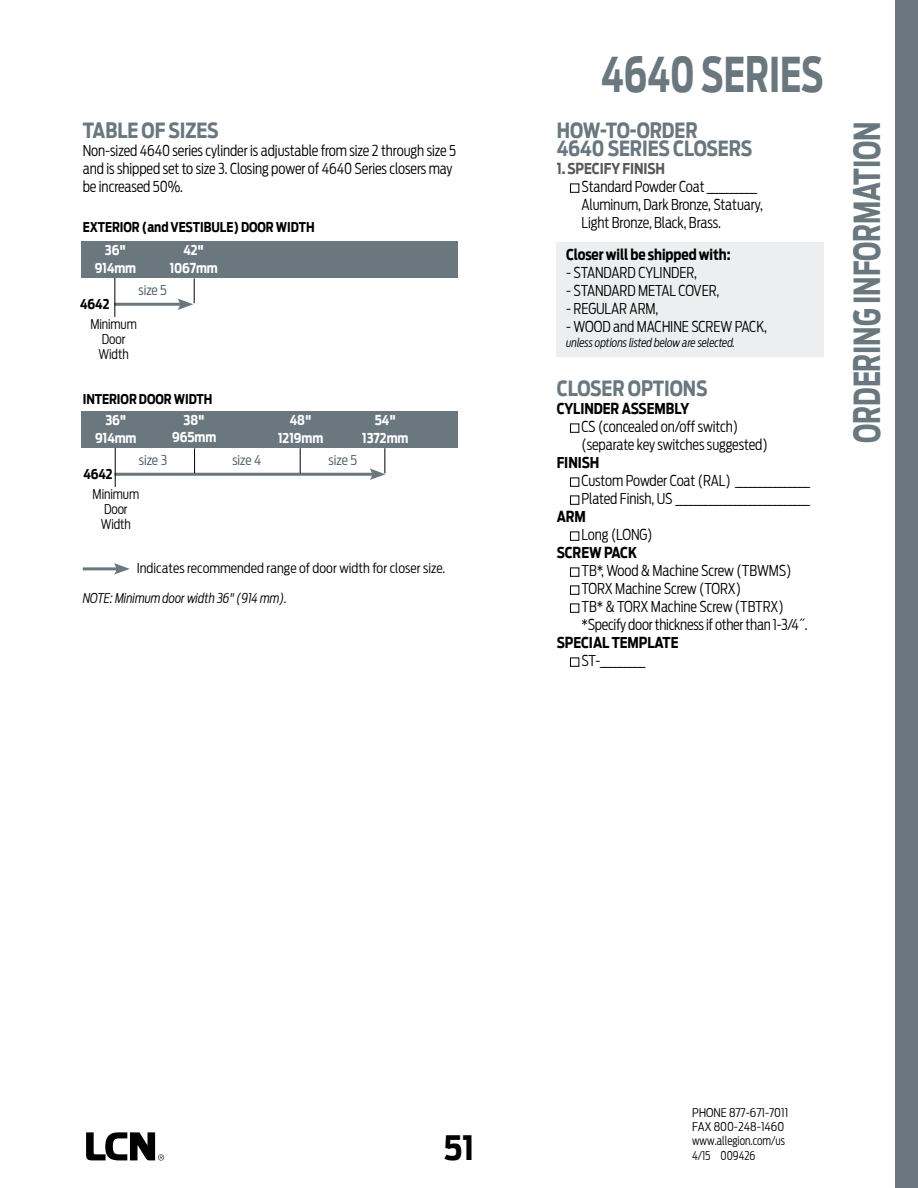
<style>
.page{position:relative;width:918px;height:1188px;background:#fff}
.page>*{position:absolute;margin:0;border:0;box-sizing:border-box;transform-origin:0 0}
.t1{font:700 48px "Antenna Cond";color:#6a777f;scale:.8 1}
.t2{font:700 36px "Antenna Cond";letter-spacing:-.005em;color:#6a777f;scale:.8 1}
.t3{font:700 33px "Antenna Cond";color:#000}
.t4{font:700 21px/18px "Antenna Cond";letter-spacing:-.005em;color:#6a777f;scale:.94 1}
.t5{font:300 15px/18px "Antenna Cond";letter-spacing:-.005em;color:#000;scale:.94 1}
.t6{font:700 15px "Antenna Cond";letter-spacing:-.005em;color:#000;scale:.94 1}
.t7{font:700 13.5px "Antenna Cond";letter-spacing:-.005em;color:#000;scale:.94 1}
.t8{font:700 13.5px/18px "Antenna Cond";letter-spacing:-.005em;color:#fff;text-align:center;scale:.94 1}
.t9{font:300 13.5px "Antenna Cond";color:#000}
.t10{font:300 13.5px/15px "Antenna Cond";color:#000;text-align:center;scale:.94 1}
.t11{font:italic 300 13.5px "Antenna Cond";letter-spacing:-.005em;color:#000;scale:.94 1}
.t12{font:300 13.5px "Antenna Cond";color:#455560}
.t13{font:300 12px/14.4px "Antenna Cond";color:#000}
.t14{font:italic 300 12px "Antenna Cond";letter-spacing:-.005em;color:#000;scale:.94 1}
.s1{font-weight:700;color:#58595b}
</style>
<div class="page">
<div style="left:896px;top:0;width:22px;height:1188px;background:#6a777f"></div>
<svg style="left:86px;top:1132px;width:78px;height:29px"></svg>
<hr style="left:115px;top:473px;width:260px;height:3px;background:#6a777f">
<div style="left:81px;top:411px;width:377px;height:37px;background:#6a777f"></div>
<svg style="left:194px;top:448px;width:1px;height:25px"></svg>
<svg style="left:300px;top:448px;width:1px;height:25px"></svg>
<svg style="left:369px;top:448px;width:17px;height:32px"></svg>
<hr style="left:115px;top:448px;width:1px;height:39px;background:#000">
<div style="left:570px;top:184px;width:9px;height:9px;border:1px solid #000"></div>
<div style="left:570px;top:424px;width:9px;height:9px;border:1px solid #000"></div>
<div style="left:570px;top:478px;width:9px;height:9px;border:1px solid #000"></div>
<div style="left:570px;top:496px;width:9px;height:9px;border:1px solid #000"></div>
<div style="left:570px;top:532px;width:9px;height:9px;border:1px solid #000"></div>
<div style="left:570px;top:568px;width:9px;height:9px;border:1px solid #000"></div>
<div style="left:570px;top:586px;width:9px;height:9px;border:1px solid #000"></div>
<div style="left:570px;top:604px;width:9px;height:9px;border:1px solid #000"></div>
<div style="left:570px;top:658px;width:9px;height:9px;border:1px solid #000"></div>
<div style="left:556px;top:242px;width:268px;height:114px;background:#eceeef"></div>
<hr style="left:83px;top:567px;width:36px;height:3px;background:#6a777f">
<svg style="left:114px;top:563px;width:16px;height:12px"></svg>
<hr style="left:114px;top:303px;width:69px;height:3px;background:#6a777f">
<div style="left:81px;top:241px;width:376px;height:37px;background:#6a777f"></div>
<svg style="left:177px;top:278px;width:18px;height:32px"></svg>
<hr style="left:114px;top:278px;width:1px;height:39px;background:#000">
<p class="t4" style="left:83px;top:122px;width:146px">TABLE OF SIZES</p>
<p class="t5" style="left:83px;top:142px;width:399px">Non-sized 4640 series cylinder is adjustable from size 2 through size 5 and is shipped set to size 3. Closing power of 4640 Series closers may be increased 50%.</p>
<p class="t7" style="left:83px;top:219px;width:248px">EXTERIOR (and VESTIBULE) DOOR WIDTH</p>
<p class="t8" style="left:95px;top:241px;width:45px">36"<br>914mm</p>
<p class="t8" style="left:170px;top:241px;width:53px">42"<br>1067mm</p>
<p class="t12" style="left:138px;top:282px;width:30px">size 5</p>
<p class="t7" style="left:80px;top:296px;width:33px">4642</p>
<p class="t10" style="left:90px;top:317px;width:51px">Minimum<br>Door<br>Width</p>
<p class="t7" style="left:83px;top:391px;width:140px">INTERIOR DOOR WIDTH</p>
<p class="t8" style="left:95px;top:411px;width:45px">36"<br>914mm</p>
<p class="t8" style="left:172px;top:411px;width:48px">38"<br>965mm</p>
<p class="t8" style="left:278px;top:411px;width:49px">48"<br>1219mm</p>
<p class="t8" style="left:362px;top:411px;width:50px">54"<br>1372mm</p>
<p class="t12" style="left:139px;top:452px;width:30px">size 3</p>
<p class="t12" style="left:232px;top:452px;width:30px">size 4</p>
<p class="t12" style="left:329px;top:452px;width:30px">size 5</p>
<p class="t7" style="left:83px;top:466px;width:33px">4642</p>
<p class="t10" style="left:93px;top:487px;width:51px">Minimum<br>Door<br>Width</p>
<p class="t9" style="left:137px;top:561px;width:310px">Indicates recommended range of door width for closer size.</p>
<p class="t11" style="left:83px;top:591px;width:219px">NOTE: Minimum door width 36" (914 mm).</p>
<p class="t1" style="left:601px;top:46px;width:279px">4640 SERIES</p>
<p class="t4" style="left:557px;top:122px;width:210px">HOW-TO-ORDER<br>4640 SERIES CLOSERS</p>
<p class="t5" style="left:582px;top:160px;width:194px;text-indent:-25px"><span class="s1">1. SPECIFY FINISH<br></span>Standard Powder Coat __________<br>Aluminum, Dark Bronze, Statuary,<br>Light Bronze, Black, Brass.</p>
<p class="t6" style="left:566px;top:245px;width:177px">Closer will be shipped with:</p>
<p class="t5" style="left:566px;top:263px;width:141px">- STANDARD CYLINDER,</p>
<p class="t5" style="left:566px;top:281px;width:164px">- STANDARD METAL COVER,</p>
<p class="t5" style="left:566px;top:299px;width:100px">- REGULAR ARM,</p>
<p class="t5" style="left:566px;top:317px;width:215px">- WOOD and MACHINE SCREW PACK,</p>
<p class="t14" style="left:566px;top:335px;width:181px">unless options listed below are selected.</p>
<p class="t4" style="left:557px;top:380px;width:162px">CLOSER OPTIONS</p>
<p class="t6" style="left:557px;top:400px;width:142px">CYLINDER ASSEMBLY</p>
<p class="t5" style="left:582px;top:418px;width:168px">CS (concealed on/off switch)</p>
<p class="t5" style="left:582px;top:436px;width:200px">(separate key switches suggested)</p>
<p class="t6" style="left:557px;top:454px;width:47px">FINISH</p>
<p class="t5" style="left:582px;top:472px;width:244px">Custom Powder Coat (RAL) _______________</p>
<p class="t5" style="left:582px;top:490px;width:244px">Plated Finish, US ___________________________</p>
<p class="t6" style="left:557px;top:508px;width:33px">ARM</p>
<p class="t5" style="left:582px;top:526px;width:77px">Long (LONG)</p>
<p class="t6" style="left:557px;top:544px;width:87px">SCREW PACK</p>
<p class="t5" style="left:582px;top:562px;width:225px">TB*, Wood &amp; Machine Screw (TBWMS)</p>
<p class="t5" style="left:582px;top:580px;width:171px">TORX Machine Screw (TORX)</p>
<p class="t5" style="left:582px;top:598px;width:217px">TB* &amp; TORX Machine Screw (TBTRX)</p>
<p class="t5" style="left:582px;top:616px;width:242px">*Specify door thickness if other than 1-3/4˝.</p>
<p class="t6" style="left:557px;top:634px;width:131px">SPECIAL TEMPLATE</p>
<p class="t5" style="left:582px;top:652px;width:69px">ST-_________</p>
<p class="t2" style="left:846px;top:443px;width:403px;rotate:-90deg">ORDERING INFORMATION</p>
<p class="t3" style="left:444px;top:1129px;width:32px">51</p>
<p class="t13" style="left:692px;top:1105px;width:98px">PHONE 877-671-7011<br>FAX 800-248-1460 www.allegion.com/us<br>4/15 009426</p>
</div>
